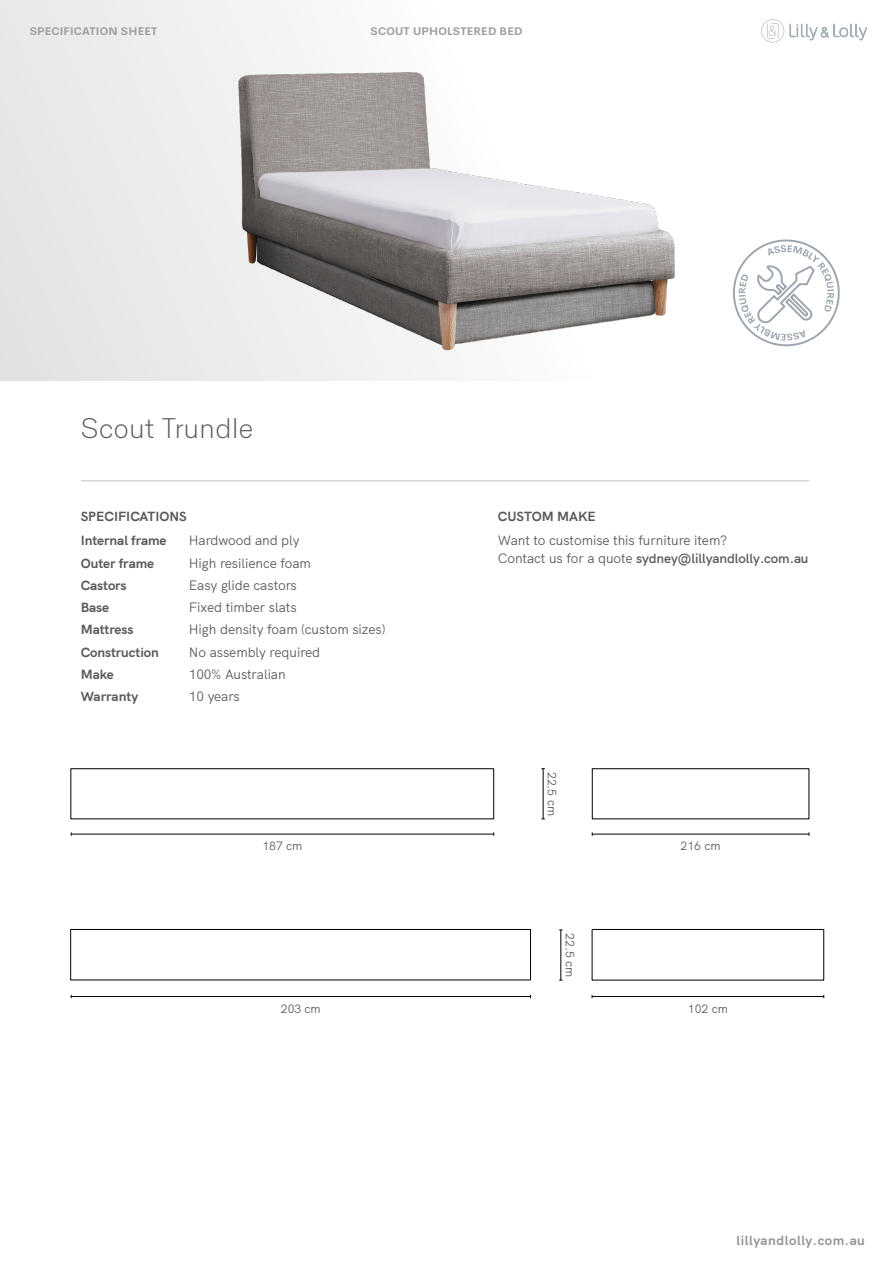
<style>
.page{position:relative;width:893px;height:1263px;background:#fff}
.page>*{position:absolute;margin:0;border:0;box-sizing:border-box;transform-origin:0 0}
.t1{font:300 27px "HK Concentrate";letter-spacing:.02em;color:#58595b}
.t2{font:13.5px/18px "HK Grotesk";letter-spacing:-.005em;color:#58595b}
.t3{font:700 13.5px/24px "HK Grotesk";letter-spacing:-.005em;color:#58595b}
.t4{font:700 13.5px "HK Grotesk";letter-spacing:.04em;color:#939598}
.t5{font:12px "HK Grotesk";color:#58595b}
.t6{font:700 10.5px "HK Concentrate";letter-spacing:.02em;color:#9d9fa2}
.s1{font-weight:600}
</style>
<div class="page">
<svg style="left:0;top:0;width:862px;height:381px"></svg>
<img style="left:222px;top:0;width:468px;height:381px">
<svg style="left:761px;top:19px;width:23px;height:24px"></svg>
<svg style="left:790px;top:24px;width:77px;height:16px"></svg>
<hr style="left:81px;top:480px;width:728px;height:1px;background:#d3d5d6">
<svg style="left:732px;top:239px;width:109px;height:108px"></svg>
<div style="left:70px;top:768px;width:424px;height:51px;border:1px solid #000"></div>
<div style="left:70px;top:929px;width:461px;height:51px;border:1px solid #000"></div>
<div style="left:592px;top:768px;width:217px;height:51px;border:1px solid #000"></div>
<div style="left:592px;top:929px;width:232px;height:51px;border:1px solid #000"></div>
<hr style="left:543px;top:769px;width:1px;height:50px;background:#000">
<hr style="left:561px;top:930px;width:1px;height:50px;background:#000">
<hr style="left:71px;top:834px;width:423px;height:1px;background:#000">
<hr style="left:592px;top:834px;width:217px;height:1px;background:#000">
<hr style="left:71px;top:996px;width:459px;height:1px;background:#000">
<hr style="left:592px;top:996px;width:232px;height:1px;background:#000">
<p class="t6" style="left:30px;top:22px;width:129px">SPECIFICATION SHEET</p>
<p class="t6" style="left:371px;top:22px;width:153px">SCOUT UPHOLSTERED BED</p>
<h1 class="t1" style="left:81px;top:403px;width:174px">Scout Trundle</h1>
<p class="t3" style="left:81px;top:503px;width:107px">SPECIFICATIONS<br>Internal frame</p>
<p class="t2" style="left:189px;top:530px;width:112px">Hardwood and ply</p>
<p class="t3" style="left:81px;top:550px;width:75px">Outer frame</p>
<p class="t2" style="left:189px;top:553px;width:124px">High resilience foam</p>
<p class="t3" style="left:81px;top:572px;width:47px">Castors</p>
<p class="t2" style="left:189px;top:575px;width:110px">Easy glide castors</p>
<p class="t3" style="left:81px;top:594px;width:30px">Base</p>
<p class="t2" style="left:189px;top:597px;width:109px">Fixed timber slats</p>
<p class="t3" style="left:81px;top:616px;width:54px">Mattress</p>
<p class="t2" style="left:189px;top:619px;width:198px">High density foam (custom sizes)</p>
<p class="t3" style="left:81px;top:639px;width:80px">Construction</p>
<p class="t2" style="left:189px;top:642px;width:133px">No assembly required</p>
<p class="t3" style="left:81px;top:661px;width:35px">Make</p>
<p class="t2" style="left:189px;top:664px;width:98px">100% Australian</p>
<p class="t3" style="left:81px;top:683px;width:59px">Warranty</p>
<p class="t2" style="left:189px;top:686px;width:52px">10 years</p>
<p class="t3" style="left:498px;top:503px;width:99px">CUSTOM MAKE</p>
<p class="t2" style="left:498px;top:530px;width:312px">Want to customise this furniture item?<br>Contact us for a quote <span class="s1">sydney@lillyandlolly.com.au</span></p>
<p class="t5" style="left:561px;top:772px;width:46px;rotate:90deg">22.5 cm</p>
<p class="t5" style="left:262px;top:837px;width:41px">187 cm</p>
<p class="t5" style="left:681px;top:837px;width:41px">216 cm</p>
<p class="t5" style="left:579px;top:933px;width:46px;rotate:90deg">22.5 cm</p>
<p class="t5" style="left:281px;top:999px;width:41px">203 cm</p>
<p class="t5" style="left:688px;top:999px;width:41px">102 cm</p>
<p class="t4" style="left:736px;top:1229px;width:130px">lillyandlolly.com.au</p>
</div>
